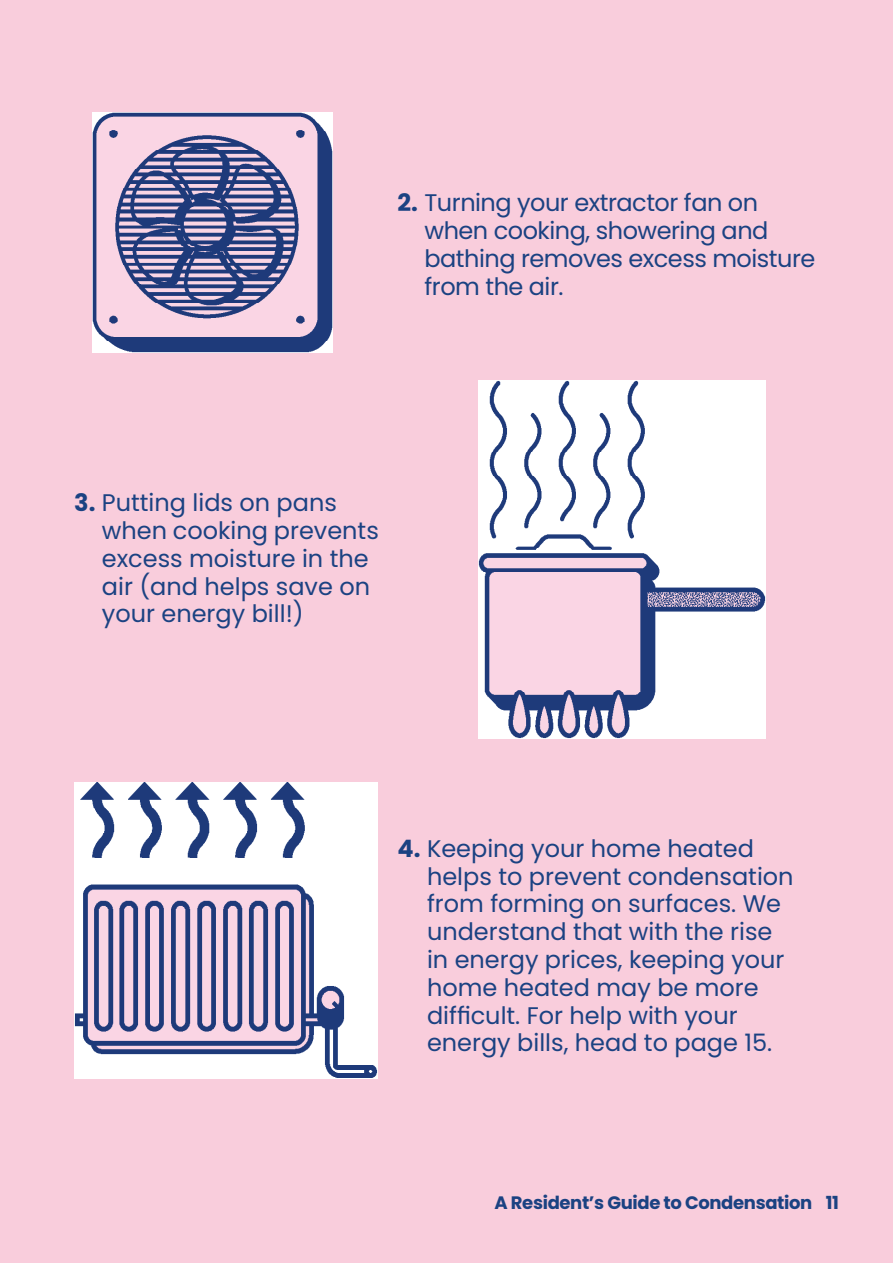
<style>
.page{position:relative;width:893px;height:1263px;background:#f9cddc}
.page>*{position:absolute;margin:0;border:0;box-sizing:border-box;transform-origin:0 0}
.t1{font:24px/27.8px "Poppins";color:#1b4282}
.t2{font:24px/27.8px "Poppins";letter-spacing:-.02em;color:#1b4282}
.t3{font:700 18px "Poppins";letter-spacing:-.02em;color:#1b4282}
.s1{font-weight:700}
</style>
<div class="page">
<img style="left:74px;top:783px;width:303px;height:296px">
<img style="left:93px;top:112px;width:239px;height:240px">
<img style="left:478px;top:381px;width:287px;height:357px">
<p class="t2" style="left:424px;top:189px;width:392px;text-indent:-27px"><span class="s1">2.</span> Turning your extractor fan on when cooking, showering and bathing removes excess moisture from the air.</p>
<p class="t1" style="left:102px;top:489px;width:278px;text-indent:-28px"><span class="s1">3.</span> Putting lids on pans when cooking prevents excess moisture in the air (and helps save on your energy bill!)</p>
<p class="t1" style="left:427px;top:835px;width:368px;text-indent:-29px"><span class="s1">4.</span> Keeping your home heated helps to prevent condensation from forming on surfaces. We understand that with the rise in energy prices, keeping your home heated may be more difficult. For help with your energy bills, head to page 15.</p>
<p class="t3" style="left:495px;top:1192px;width:346px">A Resident’s Guide to Condensation 11</p>
</div>
